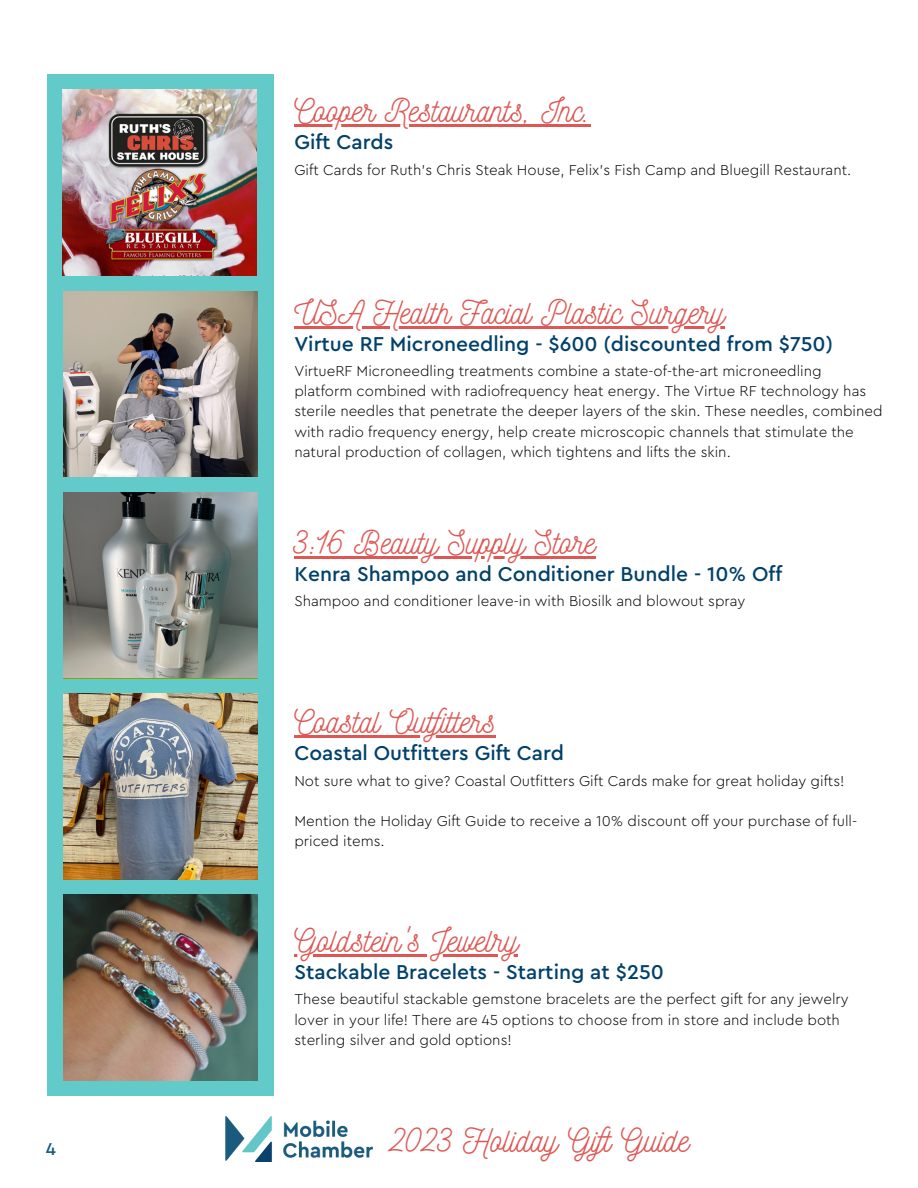
<style>
.page{position:relative;width:918px;height:1188px;background:#fff}
.page>*{position:absolute;margin:0;border:0;box-sizing:border-box;transform-origin:0 0}
.t1{font:33.45px "Nickainley";color:#dd5854}
.t2{font:33px "Nickainley";color:#dd5854}
.t3{font:500 21px "Cera Pro";color:#00416b}
.t4{font:500 18px "Cera Pro";color:#185a7d}
.t5{font:300 15px/20.2px "Cera Pro";color:#000}
</style>
<div class="page">
<div style="left:48px;top:74px;width:226px;height:1022px;background:#62cbc9"></div>
<img style="left:64px;top:895px;width:193px;height:186px">
<img style="left:64px;top:291px;width:193px;height:186px">
<img style="left:64px;top:492px;width:193px;height:186px">
<img style="left:64px;top:694px;width:193px;height:185px">
<svg style="left:408px;top:341px;width:9px;height:9px"></svg>
<svg style="left:408px;top:547px;width:9px;height:9px"></svg>
<svg style="left:408px;top:735px;width:9px;height:9px"></svg>
<img style="left:226px;top:1117px;width:146px;height:45px">
<hr style="left:294px;top:326px;width:431px;height:2px;background:#dd5854">
<hr style="left:294px;top:556px;width:301px;height:2px;background:#dd5854">
<hr style="left:294px;top:736px;width:202px;height:2px;background:#dd5854">
<hr style="left:294px;top:955px;width:224px;height:2px;background:#dd5854">
<img style="left:63px;top:90px;width:193px;height:185px">
<hr style="left:294px;top:125px;width:297px;height:2px;background:#dd5854">
<p class="t4" style="left:46px;top:1141px;width:12px">4</p>
<p class="t2" style="left:294px;top:89px;width:298px">Cooper Restaurants, Inc.</p>
<p class="t3" style="left:294px;top:132px;width:101px">Gift Cards</p>
<p class="t5" style="left:294px;top:160px;width:559px">Gift Cards for Ruth’s Chris Steak House, Felix’s Fish Camp and Bluegill Restaurant.</p>
<p class="t2" style="left:294px;top:291px;width:432px">USA Health Facial Plastic Surgery</p>
<p class="t3" style="left:294px;top:334px;width:540px">Virtue RF Microneedling - $600 (discounted from $750)</p>
<p class="t5" style="left:294px;top:361px;width:590px">VirtueRF Microneedling treatments combine a state-of-the-art microneedling platform combined with radiofrequency heat energy. The Virtue RF technology has sterile needles that penetrate the deeper layers of the skin. These needles, combined with radio frequency energy, help create microscopic channels that stimulate the natural production of collagen, which tightens and lifts the skin.</p>
<p class="t2" style="left:294px;top:521px;width:303px">3:16 Beauty Supply Store</p>
<p class="t3" style="left:294px;top:564px;width:489px">Kenra Shampoo and Conditioner Bundle - 10% Off</p>
<p class="t5" style="left:294px;top:591px;width:453px">Shampoo and conditioner leave-in with Biosilk and blowout spray</p>
<p class="t2" style="left:294px;top:700px;width:203px">Coastal Outfitters</p>
<p class="t3" style="left:294px;top:743px;width:271px">Coastal Outfitters Gift Card</p>
<p class="t5" style="left:294px;top:771px;width:552px">Not sure what to give? Coastal Outfitters Gift Cards make for great holiday gifts!</p>
<p class="t5" style="left:294px;top:811px;width:564px">Mention the Holiday Gift Guide to receive a 10% discount off your purchase of full&shy;priced items.</p>
<p class="t2" style="left:294px;top:919px;width:225px">Goldstein's Jewelry</p>
<p class="t3" style="left:294px;top:962px;width:371px">Stackable Bracelets - Starting at $250</p>
<p class="t5" style="left:294px;top:990px;width:556px">These beautiful stackable gemstone bracelets are the perfect gift for any jewelry lover in your life! There are 45 options to choose from in store and include both sterling silver and gold options!</p>
<p class="t1" style="left:391px;top:1118px;width:299px">2023 Holiday Gift Guide</p>
</div>
